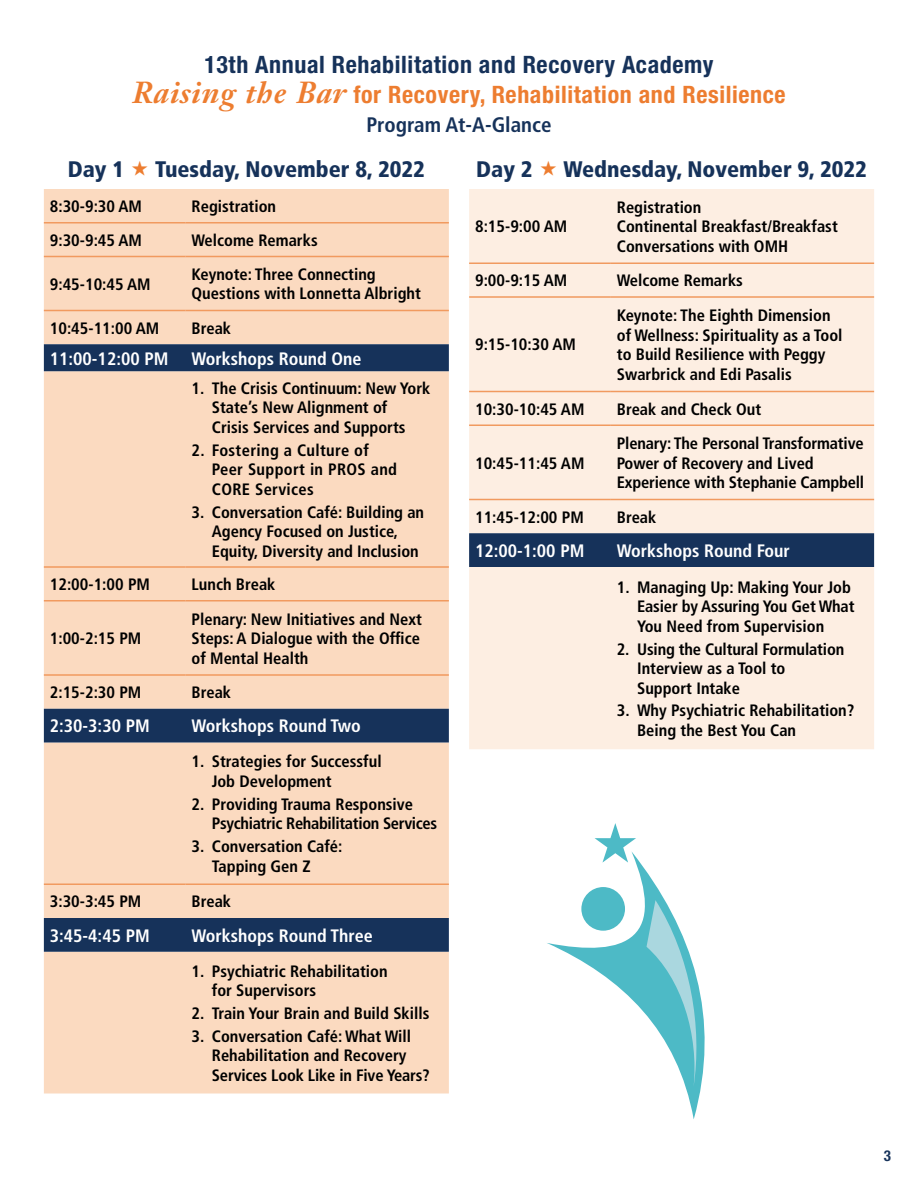
<style>
.page{position:relative;width:918px;height:1188px;background:#fff}
.page>*{position:absolute;margin:0;border:0;box-sizing:border-box;transform-origin:0 0}
.t1{font:700 condensed 24px/30px "Helvetica Neue";letter-spacing:.025em;color:#16325a;text-align:center}
.t2{font:900 condensed 22.5px "Frutiger";color:#16325a}
.t3{font:700 condensed 21px "Frutiger";color:#16325a}
.t4{font:700 condensed 18px "Frutiger";color:#fff}
.t5{font:700 condensed 16.5px/19.5px "Frutiger";color:#000}
.t6{font:700 condensed 16.5px/19.5px "Frutiger";letter-spacing:-.02em;color:#000}
.t7{font:700 condensed 16.5px/19.5px "Frutiger";letter-spacing:.02em;color:#000}
.t8{font:700 condensed 15px "Helvetica Neue";color:#16325a}
.s1{font-family:"Janson Text";font-style:italic;font-stretch:normal;font-size:30px;color:#ed7d30}
.s2{color:#ed7d30}
</style>
<div class="page">
<div style="left:469px;top:189px;width:405px;height:560px;background:#fdeee2"></div>
<div style="left:469px;top:533px;width:405px;height:34px;background:#16325a"></div>
<hr style="left:469px;top:262px;width:142px;height:2px;background:#f19a5f">
<hr style="left:611px;top:262px;width:263px;height:2px;background:#f19a5f">
<hr style="left:469px;top:296px;width:142px;height:2px;background:#f19a5f">
<hr style="left:611px;top:296px;width:263px;height:2px;background:#f19a5f">
<hr style="left:469px;top:391px;width:142px;height:1px;background:#f19a5f">
<hr style="left:611px;top:391px;width:263px;height:1px;background:#f19a5f">
<hr style="left:469px;top:424px;width:142px;height:2px;background:#f19a5f">
<hr style="left:611px;top:424px;width:263px;height:2px;background:#f19a5f">
<hr style="left:469px;top:499px;width:142px;height:1px;background:#f19a5f">
<hr style="left:611px;top:499px;width:263px;height:1px;background:#f19a5f">
<div style="left:44px;top:189px;width:405px;height:905px;background:#fbdac0"></div>
<svg style="left:44px;top:344px;width:405px;height:608px;background:#d7bfaf"></svg>
<hr style="left:44px;top:222px;width:142px;height:2px;background:#f19a5f">
<hr style="left:186px;top:222px;width:263px;height:2px;background:#f19a5f">
<hr style="left:44px;top:256px;width:142px;height:1px;background:#f19a5f">
<hr style="left:186px;top:256px;width:263px;height:1px;background:#f19a5f">
<hr style="left:44px;top:310px;width:142px;height:1px;background:#f19a5f">
<hr style="left:186px;top:310px;width:263px;height:1px;background:#f19a5f">
<hr style="left:44px;top:566px;width:142px;height:2px;background:#f19a5f">
<hr style="left:186px;top:566px;width:263px;height:2px;background:#f19a5f">
<hr style="left:44px;top:600px;width:142px;height:2px;background:#f19a5f">
<hr style="left:186px;top:600px;width:263px;height:2px;background:#f19a5f">
<hr style="left:44px;top:674px;width:142px;height:2px;background:#f19a5f">
<hr style="left:186px;top:674px;width:263px;height:2px;background:#f19a5f">
<hr style="left:44px;top:884px;width:142px;height:1px;background:#f19a5f">
<hr style="left:186px;top:884px;width:263px;height:1px;background:#f19a5f">
<svg style="left:547px;top:857px;width:158px;height:262px"></svg>
<div style="left:581px;top:887px;width:44px;height:44px;background:#4dbac6;border-radius:50%"></div>
<svg style="left:595px;top:823px;width:41px;height:40px"></svg>
<svg style="left:647px;top:900px;width:55px;height:187px"></svg>
<h1 class="t1" style="left:132px;top:49px;width:655px">13th Annual Rehabilitation and Recovery Academy<br><span class="s1">Raising the Bar</span> <span class="s2">for Recovery, Rehabilitation and Resilience</span></h1>
<p class="t3" style="left:366px;top:112px;width:187px">Program At-A-Glance</p>
<h2 class="t2" style="left:476px;top:156px;width:58px">Day 2</h2>
<h2 class="t2" style="left:563px;top:156px;width:305px">Wednesday, November 9, 2022</h2>
<p class="t5" style="left:475px;top:217px;width:94px">8:15-9:00 AM</p>
<h2 class="t2" style="left:68px;top:156px;width:58px">Day 1</h2>
<h2 class="t2" style="left:155px;top:156px;width:271px">Tuesday, November 8, 2022</h2>
<p class="t5" style="left:50px;top:197px;width:94px">8:30-9:30 AM</p>
<p class="t5" style="left:192px;top:197px;width:86px">Registration</p>
<p class="t5" style="left:50px;top:230px;width:94px">9:30-9:45 AM</p>
<p class="t5" style="left:192px;top:230px;width:128px">Welcome Remarks</p>
<p class="t5" style="left:50px;top:274px;width:102px">9:45-10:45 AM</p>
<p class="t5" style="left:192px;top:264px;width:231px">Keynote: Three Connecting<br>Questions with Lonnetta Albright</p>
<p class="t5" style="left:50px;top:318px;width:111px">10:45-11:00 AM</p>
<p class="t5" style="left:192px;top:318px;width:41px">Break</p>
<p class="t4" style="left:50px;top:348px;width:120px">11:00-12:00 PM</p>
<p class="t4" style="left:192px;top:348px;width:171px">Workshops Round One</p>
<p class="t5" style="left:212px;top:379px;width:220px;text-indent:-20px">1. The Crisis Continuum: New York<br>State’s New Alignment of<br>Crisis Services and Supports</p>
<p class="t7" style="left:212px;top:440px;width:187px;text-indent:-20px">2. Fostering a Culture of<br>Peer Support in PROS and<br>CORE Services</p>
<p class="t5" style="left:212px;top:502px;width:214px;text-indent:-20px">3. Conversation Café: Building an<br>Agency Focused on Justice,<br>Equity, Diversity and Inclusion</p>
<p class="t5" style="left:50px;top:575px;width:102px">12:00-1:00 PM</p>
<p class="t5" style="left:192px;top:575px;width:85px">Lunch Break</p>
<p class="t5" style="left:617px;top:197px;width:222px">Registration<br>Continental Breakfast/Breakfast<br>Conversations with OMH</p>
<p class="t5" style="left:475px;top:271px;width:94px">9:00-9:15 AM</p>
<p class="t5" style="left:617px;top:271px;width:128px">Welcome Remarks</p>
<p class="t5" style="left:617px;top:306px;width:227px">Keynote: The Eighth Dimension of Wellness: Spirituality as a Tool to Build Resilience with Peggy<br>Swarbrick and Edi Pasalis</p>
<p class="t5" style="left:475px;top:335px;width:102px">9:15-10:30 AM</p>
<p class="t5" style="left:475px;top:399px;width:111px">10:30-10:45 AM</p>
<p class="t5" style="left:617px;top:399px;width:146px">Break and Check Out</p>
<p class="t5" style="left:617px;top:434px;width:249px">Plenary: The Personal Transformative<br>Power of Recovery and Lived<br>Experience with Stephanie Campbell</p>
<p class="t5" style="left:475px;top:453px;width:111px">10:45-11:45 AM</p>
<p class="t5" style="left:475px;top:507px;width:110px">11:45-12:00 PM</p>
<p class="t5" style="left:617px;top:507px;width:41px">Break</p>
<p class="t4" style="left:475px;top:540px;width:111px">12:00-1:00 PM</p>
<p class="t4" style="left:617px;top:540px;width:175px">Workshops Round Four</p>
<p class="t5" style="left:637px;top:577px;width:219px;text-indent:-20px">1. Managing Up: Making Your Job<br>Easier by Assuring You Get What<br>You Need from Supervision</p>
<p class="t5" style="left:637px;top:639px;width:209px;text-indent:-20px">2. Using the Cultural Formulation<br>Interview as a Tool to<br>Support Intake</p>
<p class="t5" style="left:637px;top:701px;width:219px;text-indent:-20px">3. Why Psychiatric Rehabilitation?<br>Being the Best You Can</p>
<p class="t5" style="left:192px;top:609px;width:232px;text-align:justify">Plenary: New Initiatives and Next Steps: A Dialogue with the Office of Mental Health</p>
<p class="t5" style="left:50px;top:629px;width:93px">1:00-2:15 PM</p>
<p class="t5" style="left:50px;top:683px;width:93px">2:15-2:30 PM</p>
<p class="t5" style="left:192px;top:683px;width:41px">Break</p>
<p class="t4" style="left:50px;top:715px;width:101px">2:30-3:30 PM</p>
<p class="t4" style="left:192px;top:715px;width:171px">Workshops Round Two</p>
<p class="t5" style="left:212px;top:752px;width:171px;text-indent:-20px">1. Strategies for Successful<br>Job Development</p>
<p class="t6" style="left:212px;top:794px;width:227px;text-indent:-20px">2. Providing Trauma Responsive<br>Psychiatric Rehabilitation Services</p>
<p class="t5" style="left:212px;top:837px;width:132px;text-indent:-20px">3. Conversation Café:<br>Tapping Gen Z</p>
<p class="t5" style="left:50px;top:892px;width:93px">3:30-3:45 PM</p>
<p class="t5" style="left:192px;top:892px;width:41px">Break</p>
<p class="t4" style="left:50px;top:925px;width:101px">3:45-4:45 PM</p>
<p class="t4" style="left:192px;top:925px;width:183px">Workshops Round Three</p>
<p class="t5" style="left:212px;top:961px;width:177px;text-indent:-20px">1. Psychiatric Rehabilitation for Supervisors</p>
<p class="t5" style="left:192px;top:1004px;width:239px">2. Train Your Brain and Build Skills</p>
<p class="t5" style="left:212px;top:1026px;width:220px;text-indent:-20px">3. Conversation Café: What Will<br>Rehabilitation and Recovery<br>Services Look Like in Five Years?</p>
<p class="t8" style="left:884px;top:1147px;width:9px">3</p>
</div>
